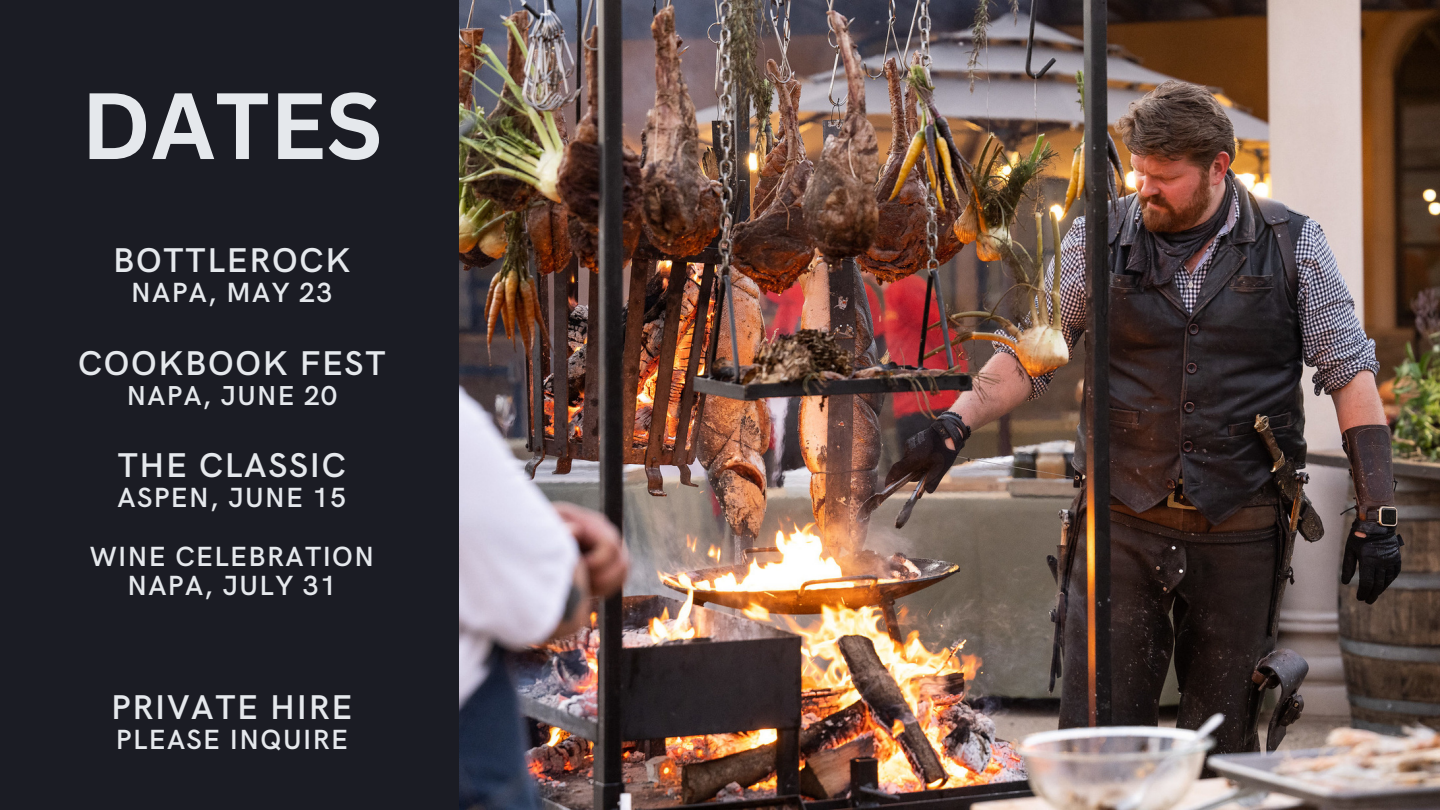
<style>
.page{position:relative;width:1440px;height:810px;background:#1b1c24}
.page>*{position:absolute;margin:0;border:0;box-sizing:border-box;transform-origin:0 0}
.t1{font:700 92px "Canva Sans";color:#e5e8ec}
.t2{font:600 34.5px "HK Grotesk";letter-spacing:.05em;color:#e5e8ec}
.t3{font:600 27.8px "HK Grotesk";letter-spacing:.05em;color:#e5e8ec}
.t4{font:600 27.5px "HK Grotesk";letter-spacing:.05em;color:#e5e8ec}
</style>
<div class="page">
<img style="left:459px;top:0;width:981px;height:810px">
<p class="t1" style="left:81px;top:61px;width:303px">DATES</p>
<h1 class="t2" style="left:113px;top:241px;width:238px">BOTTLEROCK</h1>
<h1 class="t3" style="left:131px;top:277px;width:203px">NAPA, MAY 23</h1>
<h2 class="t2" style="left:78px;top:344px;width:309px">COOKBOOK FEST</h2>
<h2 class="t4" style="left:127px;top:381px;width:212px">NAPA, JUNE 20</h2>
<h2 class="t2" style="left:118px;top:446px;width:230px">THE CLASSIC</h2>
<h2 class="t3" style="left:118px;top:482px;width:230px">ASPEN, JUNE 15</h2>
<h2 class="t3" style="left:90px;top:541px;width:286px">WINE CELEBRATION</h2>
<p class="t3" style="left:128px;top:570px;width:210px">NAPA, JULY 31</p>
<p class="t2" style="left:111px;top:688px;width:243px">PRIVATE HIRE</p>
<p class="t3" style="left:116px;top:724px;width:234px">PLEASE INQUIRE</p>
</div>
